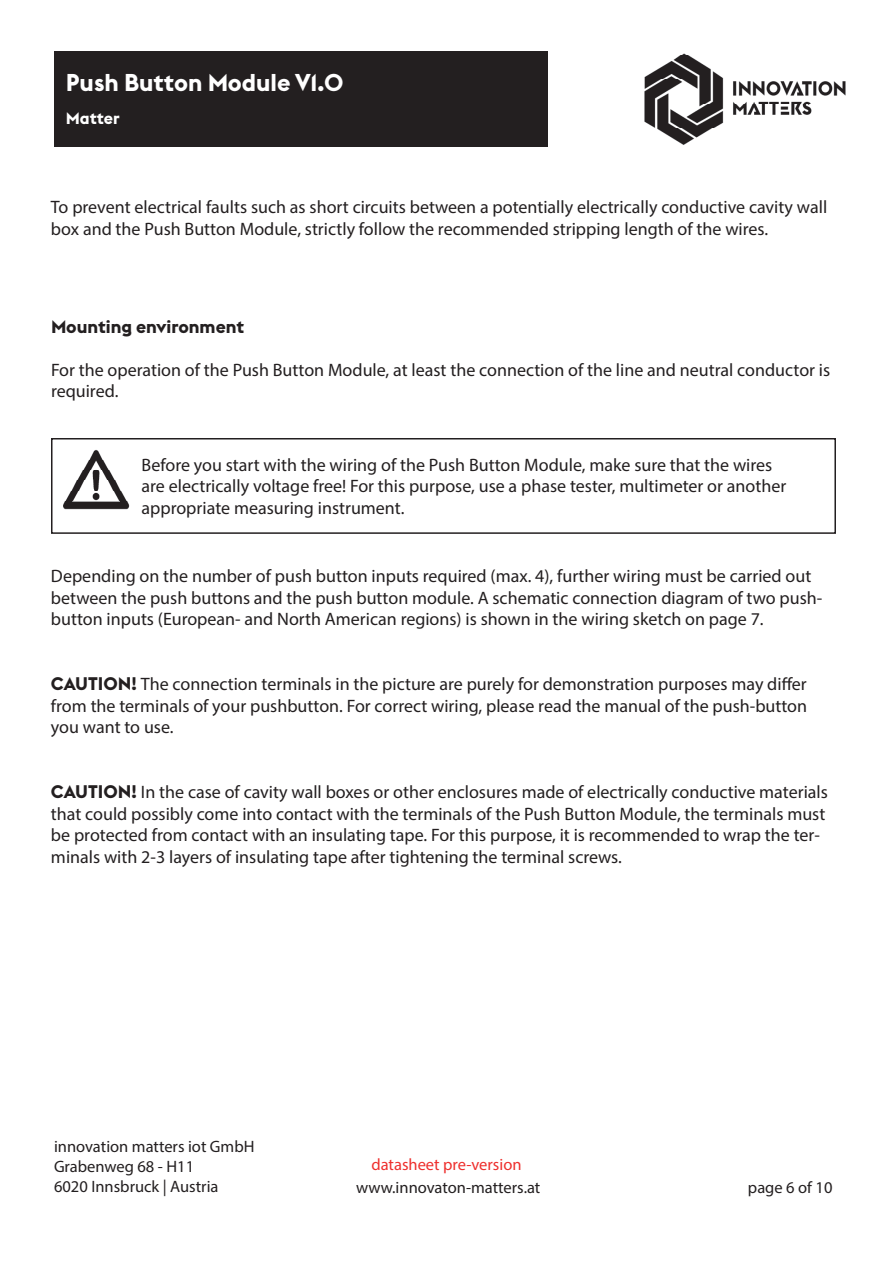
<style>
.page{position:relative;width:893px;height:1263px;background:#fff}
.page>*{position:absolute;margin:0;border:0;box-sizing:border-box;transform-origin:0 0}
.t1{font:700 24px "Euclid Flex";color:#fff}
.t2{font:18px/21.6px "Myriad Pro";color:#231f20}
.t3{font:700 18px "Euclid Flex";color:#231f20}
.t4{font:16.5px/19.8px "Myriad Pro";color:#231f20}
.t5{font:16.5px "Myriad Pro";color:#ee2f2d}
.t6{font:700 16.5px "Euclid Flex";color:#fff}
.s1{font-family:"Euclid Flex";font-weight:700}
</style>
<div class="page">
<div style="left:54px;top:51px;width:493px;height:96px;background:#231f20"></div>
<img style="left:644px;top:53px;width:202px;height:92px">
<div style="left:51px;top:438px;width:785px;height:96px;border:2px solid #231f20"></div>
<img style="left:63px;top:450px;width:67px;height:59px">
<h1 class="t1" style="left:66px;top:68px;width:279px">Push Button Module V1.0</h1>
<p class="t6" style="left:66px;top:109px;width:55px">Matter</p>
<p class="t2" style="left:51px;top:196px;width:778px">To prevent electrical faults such as short circuits between a potentially electrically conductive cavity wall box and the Push Button Module, strictly follow the recommended stripping length of the wires.</p>
<p class="t3" style="left:51px;top:316px;width:195px">Mounting environment</p>
<p class="t2" style="left:51px;top:359px;width:781px">For the operation of the Push Button Module, at least the connection of the line and neutral conductor is required.</p>
<p class="t2" style="left:142px;top:454px;width:646px">Before you start with the wiring of the Push Button Module, make sure that the wires are electrically voltage free! For this purpose, use a phase tester, multimeter or another appropriate measuring instrument.</p>
<p class="t2" style="left:51px;top:565px;width:773px">Depending on the number of push button inputs required (max. 4), further wiring must be carried out between the push buttons and the push button module. A schematic connection diagram of two push&shy;button inputs (European- and North American regions) is shown in the wiring sketch on page 7.</p>
<p class="t2" style="left:51px;top:673px;width:758px;text-align:justify"><span class="s1">CAUTION!</span> The connection terminals in the picture are purely for demonstration purposes may differ from the terminals of your pushbutton. For correct wiring, please read the manual of the push-button you want to use.</p>
<p class="t2" style="left:51px;top:781px;width:778px"><span class="s1">CAUTION!</span> In the case of cavity wall boxes or other enclosures made of electrically conductive materials that could possibly come into contact with the terminals of the Push Button Module, the terminals must be protected from contact with an insulating tape. For this purpose, it is recommended to wrap the ter&shy;minals with 2-3 layers of insulating tape after tightening the terminal screws.</p>
<p class="t4" style="left:54px;top:1136px;width:202px">innovation matters iot GmbH<br>Grabenweg 68 - H11<br>6020 Innsbruck | Austria</p>
<p class="t5" style="left:371px;top:1154px;width:152px">datasheet pre-version</p>
<p class="t4" style="left:356px;top:1177px;width:186px">www.innovaton-matters.at</p>
<p class="t4" style="left:748px;top:1177px;width:86px">page 6 of 10</p>
</div>
